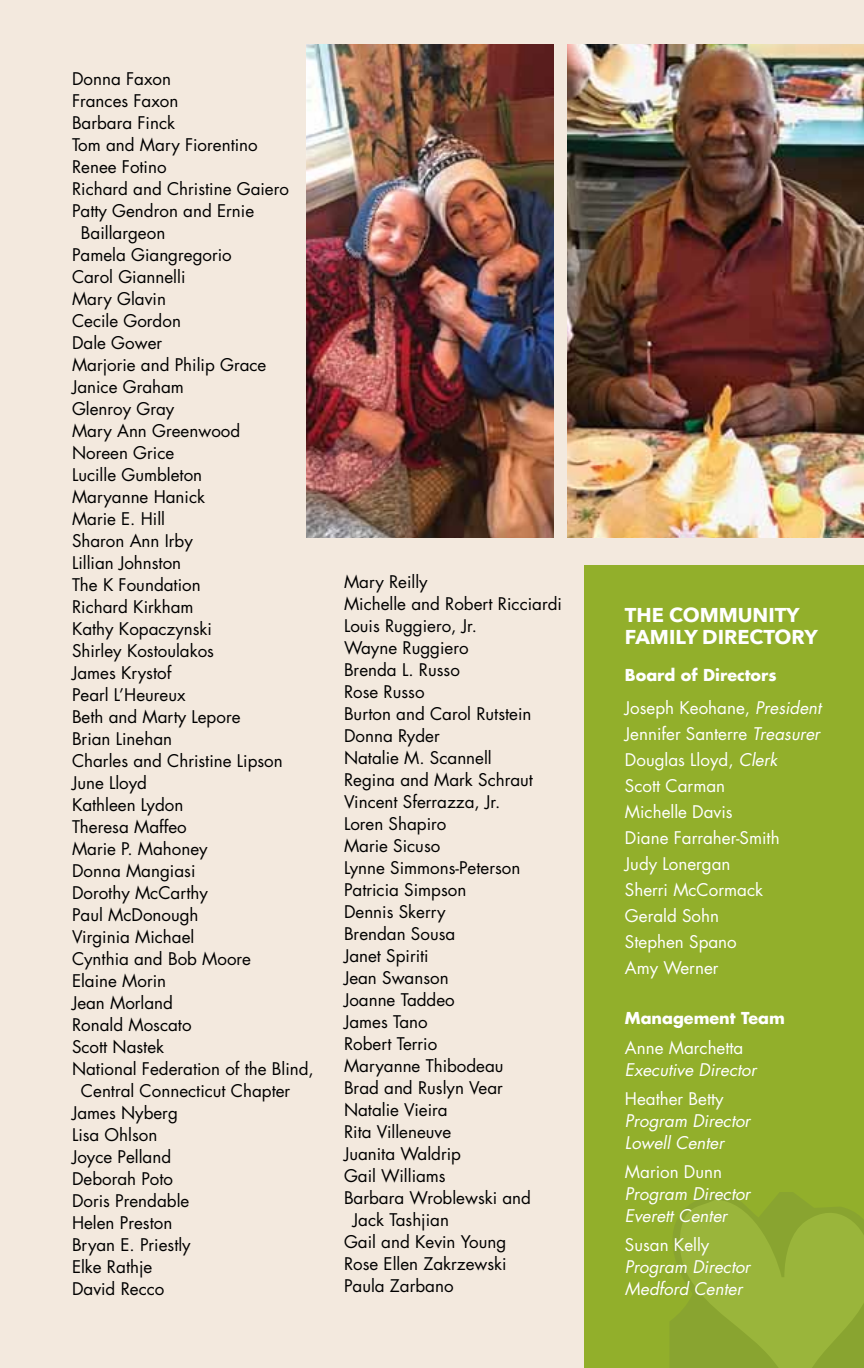
<style>
.page{position:relative;width:864px;height:1368px;background:#f3e9de}
.page>*{position:absolute;margin:0;border:0;box-sizing:border-box;transform-origin:0 0}
.t1{font:700 20px/22px "Avenir Next";color:#fff}
.t2{font:17px "Futura";color:#000}
.t3{font:17px/26px "Futura";color:#fff}
.t4{font:italic 17px/22px "Futura";color:#fff}
.t5{font:700 16px "Futura";color:#fff}
.s1{font-style:italic}
</style>
<div class="page">
<div style="left:585px;top:566px;width:279px;height:802px;background:#92af2b"></div>
<svg style="left:670px;top:1192px;width:194px;height:176px"></svg>
<img style="left:306px;top:45px;width:248px;height:492px">
<img style="left:567px;top:45px;width:297px;height:492px">
<p class="t2" style="left:72px;top:67px;width:101px">Donna Faxon</p>
<p class="t2" style="left:72px;top:89px;width:108px">Frances Faxon</p>
<p class="t2" style="left:72px;top:111px;width:105px">Barbara Finck</p>
<p class="t2" style="left:72px;top:133px;width:187px">Tom and Mary Fiorentino</p>
<p class="t2" style="left:72px;top:155px;width:96px">Renee Fotino</p>
<p class="t2" style="left:72px;top:177px;width:219px">Richard and Christine Gaiero</p>
<p class="t2" style="left:72px;top:199px;width:184px">Patty Gendron and Ernie</p>
<p class="t2" style="left:81px;top:221px;width:86px">Baillargeon</p>
<p class="t2" style="left:72px;top:243px;width:161px">Pamela Giangregorio</p>
<p class="t2" style="left:72px;top:265px;width:115px">Carol Giannelli</p>
<p class="t2" style="left:72px;top:287px;width:96px">Mary Glavin</p>
<p class="t2" style="left:72px;top:309px;width:111px">Cecile Gordon</p>
<p class="t2" style="left:72px;top:331px;width:92px">Dale Gower</p>
<p class="t2" style="left:72px;top:353px;width:196px">Marjorie and Philip Grace</p>
<p class="t2" style="left:72px;top:375px;width:114px">Janice Graham</p>
<p class="t2" style="left:72px;top:397px;width:104px">Glenroy Gray</p>
<p class="t2" style="left:72px;top:419px;width:170px">Mary Ann Greenwood</p>
<p class="t2" style="left:72px;top:441px;width:104px">Noreen Grice</p>
<p class="t2" style="left:72px;top:463px;width:132px">Lucille Gumbleton</p>
<p class="t2" style="left:72px;top:485px;width:135px">Maryanne Hanick</p>
<p class="t2" style="left:72px;top:507px;width:95px">Marie E. Hill</p>
<p class="t2" style="left:72px;top:529px;width:122px">Sharon Ann Irby</p>
<p class="t2" style="left:72px;top:551px;width:111px">Lillian Johnston</p>
<p class="t2" style="left:72px;top:573px;width:130px">The K Foundation</p>
<p class="t2" style="left:72px;top:595px;width:123px">Richard Kirkham</p>
<p class="t2" style="left:72px;top:617px;width:142px">Kathy Kopaczynski</p>
<p class="t2" style="left:72px;top:639px;width:144px">Shirley Kostoulakos</p>
<p class="t2" style="left:72px;top:661px;width:101px">James Krystof</p>
<p class="t2" style="left:72px;top:683px;width:115px">Pearl L’Heureux</p>
<p class="t2" style="left:72px;top:705px;width:170px">Beth and Marty Lepore</p>
<p class="t2" style="left:72px;top:727px;width:102px">Brian Linehan</p>
<p class="t2" style="left:72px;top:749px;width:212px">Charles and Christine Lipson</p>
<p class="t2" style="left:72px;top:771px;width:77px">June Lloyd</p>
<p class="t2" style="left:72px;top:793px;width:113px">Kathleen Lydon</p>
<p class="t2" style="left:72px;top:815px;width:116px">Theresa Maffeo</p>
<p class="t2" style="left:72px;top:837px;width:137px">Marie P. Mahoney</p>
<p class="t2" style="left:72px;top:859px;width:125px">Donna Mangiasi</p>
<p class="t2" style="left:72px;top:881px;width:137px">Dorothy McCarthy</p>
<p class="t2" style="left:72px;top:903px;width:128px">Paul McDonough</p>
<p class="t2" style="left:72px;top:925px;width:124px">Virginia Michael</p>
<p class="t2" style="left:72px;top:947px;width:181px">Cynthia and Bob Moore</p>
<p class="t2" style="left:72px;top:969px;width:96px">Elaine Morin</p>
<p class="t2" style="left:72px;top:991px;width:103px">Jean Morland</p>
<p class="t2" style="left:72px;top:1013px;width:121px">Ronald Moscato</p>
<p class="t2" style="left:72px;top:1035px;width:94px">Scott Nastek</p>
<p class="t2" style="left:72px;top:1057px;width:243px">National Federation of the Blind,</p>
<p class="t2" style="left:81px;top:1079px;width:211px">Central Connecticut Chapter</p>
<p class="t2" style="left:72px;top:1101px;width:107px">James Nyberg</p>
<p class="t2" style="left:72px;top:1123px;width:87px">Lisa Ohlson</p>
<p class="t2" style="left:72px;top:1145px;width:101px">Joyce Pelland</p>
<p class="t2" style="left:72px;top:1167px;width:103px">Deborah Poto</p>
<p class="t2" style="left:72px;top:1189px;width:119px">Doris Prendable</p>
<p class="t2" style="left:72px;top:1211px;width:102px">Helen Preston</p>
<p class="t2" style="left:72px;top:1233px;width:120px">Bryan E. Priestly</p>
<p class="t2" style="left:72px;top:1255px;width:82px">Elke Rathje</p>
<p class="t2" style="left:72px;top:1277px;width:94px">David Recco</p>
<p class="t2" style="left:344px;top:570px;width:85px">Mary Reilly</p>
<p class="t2" style="left:344px;top:592px;width:220px">Michelle and Robert Ricciardi</p>
<p class="t2" style="left:344px;top:614px;width:134px">Louis Ruggiero, Jr.</p>
<p class="t2" style="left:344px;top:636px;width:126px">Wayne Ruggiero</p>
<p class="t2" style="left:344px;top:658px;width:117px">Brenda L. Russo</p>
<p class="t2" style="left:344px;top:680px;width:82px">Rose Russo</p>
<p class="t2" style="left:344px;top:702px;width:189px">Burton and Carol Rutstein</p>
<p class="t2" style="left:344px;top:724px;width:97px">Donna Ryder</p>
<p class="t2" style="left:344px;top:746px;width:149px">Natalie M. Scannell</p>
<p class="t2" style="left:344px;top:768px;width:191px">Regina and Mark Schraut</p>
<p class="t2" style="left:344px;top:790px;width:158px">Vincent Sferrazza, Jr.</p>
<p class="t2" style="left:344px;top:812px;width:104px">Loren Shapiro</p>
<p class="t2" style="left:344px;top:834px;width:98px">Marie Sicuso</p>
<p class="t2" style="left:344px;top:856px;width:178px">Lynne Simmons-Peterson</p>
<p class="t2" style="left:344px;top:878px;width:124px">Patricia Simpson</p>
<p class="t2" style="left:344px;top:900px;width:103px">Dennis Skerry</p>
<p class="t2" style="left:344px;top:922px;width:113px">Brendan Sousa</p>
<p class="t2" style="left:344px;top:944px;width:86px">Janet Spiriti</p>
<p class="t2" style="left:344px;top:966px;width:106px">Jean Swanson</p>
<p class="t2" style="left:344px;top:988px;width:112px">Joanne Taddeo</p>
<p class="t2" style="left:344px;top:1010px;width:85px">James Tano</p>
<p class="t2" style="left:344px;top:1032px;width:95px">Robert Terrio</p>
<p class="t2" style="left:344px;top:1054px;width:161px">Maryanne Thibodeau</p>
<p class="t2" style="left:344px;top:1076px;width:160px">Brad and Ruslyn Vear</p>
<p class="t2" style="left:344px;top:1098px;width:105px">Natalie Vieira</p>
<p class="t2" style="left:344px;top:1120px;width:109px">Rita Villeneuve</p>
<p class="t2" style="left:344px;top:1142px;width:119px">Juanita Waldrip</p>
<p class="t2" style="left:344px;top:1164px;width:103px">Gail Williams</p>
<p class="t2" style="left:344px;top:1186px;width:189px">Barbara Wroblewski and</p>
<p class="t2" style="left:353px;top:1208px;width:98px">Jack Tashjian</p>
<p class="t2" style="left:344px;top:1230px;width:164px">Gail and Kevin Young</p>
<p class="t2" style="left:344px;top:1252px;width:164px">Rose Ellen Zakrzewski</p>
<p class="t2" style="left:344px;top:1274px;width:111px">Paula Zarbano</p>
<p class="t1" style="left:625px;top:604px;width:93px">THE COMMU</p>
<p class="t1" style="left:625px;top:604px;width:194px;text-indent:128px">NITY<br>FAMILY DIRECTORY</p>
<p class="t5" style="left:625px;top:664px;width:153px">Board of Directors</p>
<p class="t3" style="left:625px;top:695px;width:198px">Joseph Keohane, <span class="s1">President<br></span>Jennifer Santerre <span class="s1">Treasurer<br></span>Douglas Lloyd, <span class="s1">Clerk<br></span>Scott Carman<br>Michelle Davis<br>Diane Farraher-Smith<br>Judy Lonergan<br>Sherri McCormack<br>Gerald Sohn<br>Stephen Spano<br>Amy Werner</p>
<p class="t5" style="left:625px;top:1007px;width:161px">Management Team</p>
<p class="t3" style="left:625px;top:1034px;width:120px">Anne Marchetta</p>
<p class="t4" style="left:625px;top:1058px;width:133px">Executive Director</p>
<p class="t3" style="left:625px;top:1085px;width:100px">Heather Betty</p>
<p class="t4" style="left:625px;top:1109px;width:127px">Program Director<br>Lowell Center</p>
<p class="t3" style="left:625px;top:1159px;width:99px">Marion Dunn</p>
<p class="t4" style="left:625px;top:1183px;width:127px">Program Director<br>Everett Center</p>
<p class="t3" style="left:625px;top:1232px;width:86px">Susan Kelly</p>
<p class="t4" style="left:625px;top:1256px;width:127px">Program Director<br>Medford Center</p>
</div>
